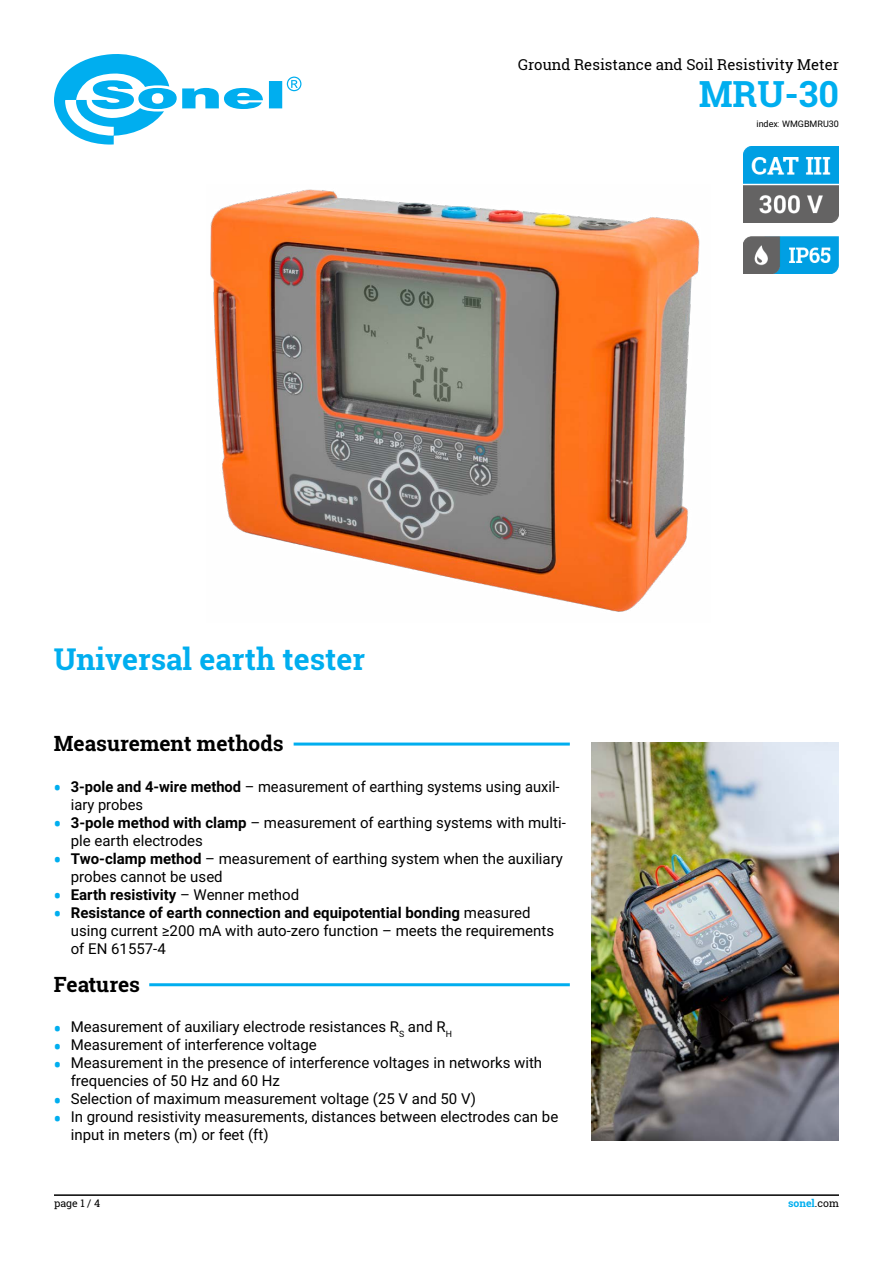
<style>
.page{position:relative;width:893px;height:1263px;background:#fff}
.page>*{position:absolute;margin:0;border:0;box-sizing:border-box;transform-origin:0 0}
.t1{font:700 36px "Roboto Slab";color:#00aeef}
.t2{font:700 30px "Roboto Slab";color:#00aeef}
.t3{font:700 21px "Roboto Slab";color:#000}
.t4{font:15px/18px "Roboto";color:#000}
.t5{font:15px "Roboto Slab";color:#000}
.t6{font:700 15px "Roboto";color:#000}
.t7{font:700 10.5px "Roboto Slab";color:#00aeef}
.t8{font:10.5px "Roboto Slab";color:#000}
.t9{font:9px "Roboto";color:#000}
.s1{font-weight:300}
.s2{font-family:"Roboto Slab";font-weight:700;font-size:21px;color:#00aeef}
.s3{font-weight:700}
.s4{font-family:"Roboto Slab";font-size:21px;color:#00aeef}
.s5{font-weight:400}
.s6{font-weight:400;color:#000}
</style>
<div class="page">
<hr style="left:54px;top:1194px;width:785px;height:2px;background:#000">
<img style="left:591px;top:742px;width:248px;height:398px">
<svg style="left:54px;top:54px;width:247px;height:91px"></svg>
<hr style="left:149px;top:983px;width:421px;height:3px;background:#00aeef">
<hr style="left:294px;top:742px;width:276px;height:3px;background:#00aeef">
<img style="left:743px;top:236px;width:96px;height:37px">
<img style="left:743px;top:147px;width:96px;height:75px">
<img style="left:210px;top:189px;width:490px;height:423px">
<p class="t5" style="left:518px;top:54px;width:322px">Ground Resistance and Soil Resistivity Meter</p>
<h1 class="t1" style="left:699px;top:69px;width:142px">MRU-30</h1>
<p class="t9" style="left:756px;top:117px;width:84px">index<span class="s1">:</span> WMGBMRU30</p>
<h2 class="t2" style="left:54px;top:638px;width:313px">Universal earth tester</h2>
<h3 class="t3" style="left:54px;top:729px;width:231px">Measurement methods</h3>
<p class="t4" style="left:71px;top:777px;width:490px;text-indent:-17px"><span class="s2">•</span> <span class="s3">3-pole and 4-wire method</span> – measurement of earthing systems using auxil&shy;iary probes</p>
<p class="t4" style="left:71px;top:813px;width:497px;text-indent:-17px"><span class="s2">•</span> <span class="s3">3-pole method with clamp</span> – measurement of earthing systems with multi&shy;ple earth electrodes</p>
<p class="t4" style="left:71px;top:849px;width:494px;text-indent:-17px"><span class="s2">•</span> <span class="s3">Two-clamp method</span> – measurement of earthing system when the auxiliary probes cannot be used</p>
<p class="t6" style="left:54px;top:884px;width:247px"><span class="s4">•</span> Earth resistivity <span class="s5">– Wenner method</span></p>
<p class="t4" style="left:71px;top:903px;width:485px;text-indent:-17px"><span class="s2">•</span> <span class="s3">Resistance of earth connection and equipotential bonding</span> measured using current ≥200 mA with auto-zero function – meets the requirements of EN 61557-4</p>
<h3 class="t3" style="left:54px;top:970px;width:88px">Features</h3>
<p class="t4" style="left:54px;top:1017px;width:400px"><span class="s2">•</span> Measurement of auxiliary electrode resistances R<sub>S</sub> and R<sub>H</sub></p>
<p class="t4" style="left:54px;top:1035px;width:264px"><span class="s2">•</span> Measurement of interference voltage</p>
<p class="t4" style="left:71px;top:1053px;width:473px;text-indent:-17px"><span class="s2">•</span> Measurement in the presence of interference voltages in networks with frequencies of 50 Hz and 60 Hz</p>
<p class="t4" style="left:54px;top:1089px;width:424px"><span class="s2">•</span> Selection of maximum measurement voltage (25 V and 50 V)</p>
<p class="t4" style="left:71px;top:1107px;width:489px;text-indent:-17px"><span class="s2">•</span> In ground resistivity measurements, distances between electrodes can be input in meters (m) or feet (ft)</p>
<p class="t8" style="left:54px;top:1196px;width:48px">page 1 / 4</p>
<p class="t7" style="left:788px;top:1196px;width:52px">sonel<span class="s6">.com</span></p>
</div>
